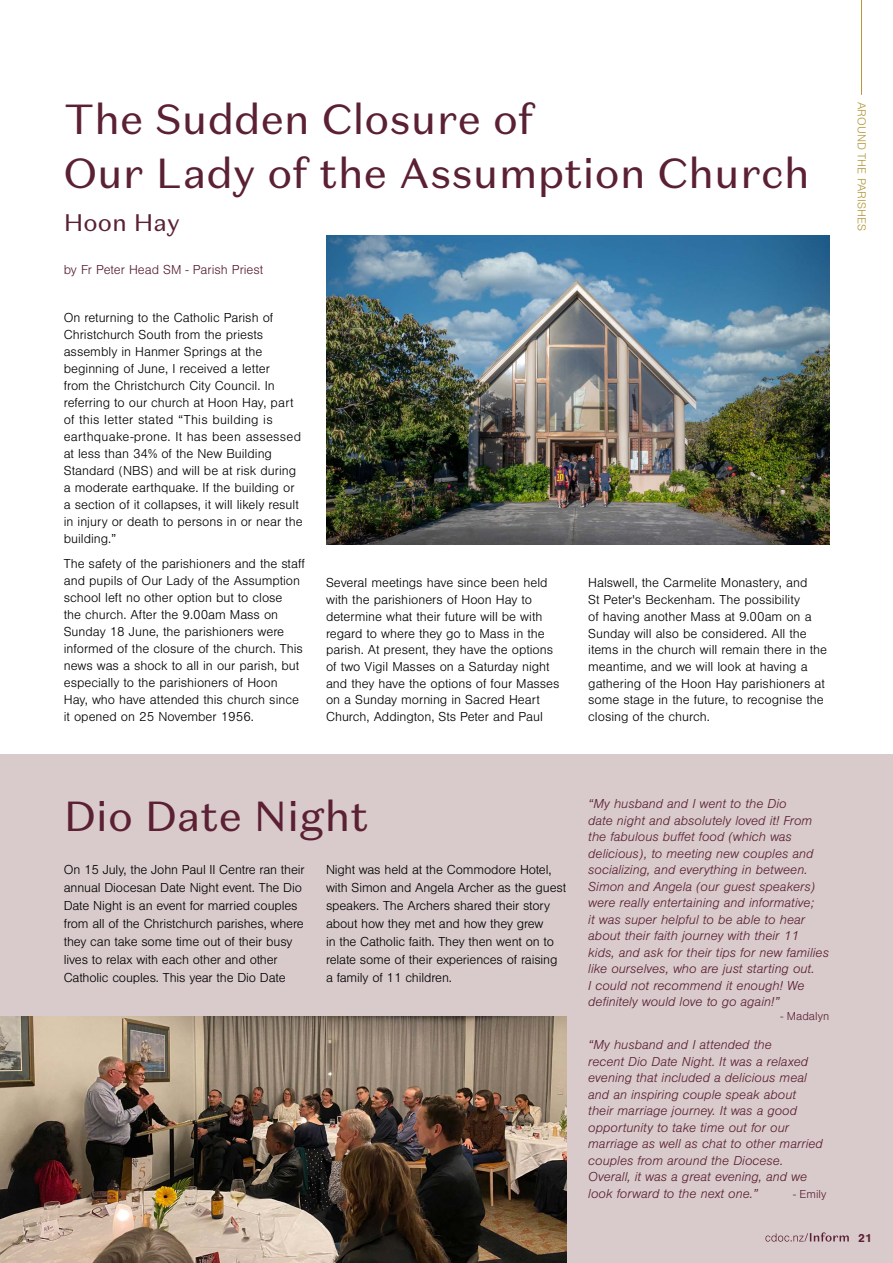
<style>
.page{position:relative;width:893px;height:1263px;background:#fff}
.page>*{position:absolute;margin:0;border:0;box-sizing:border-box;transform-origin:0 0}
.t1{font:42px/54px "Domaine Sans Text";color:#5b2034}
.t2{font:24px "Domaine Sans Text";color:#5b2034}
.t3{font:300 13.5px/17px "Nimbus San";color:#000}
.t4{font:italic 300 13.5px/16.5px "Nimbus San";color:#5b2034}
.t5{font:300 13.5px "Nimbus San";color:#5b2034}
.t6{font:300 12px "Nimbus San";color:#b2973b}
.t7{font:300 12px "Nimbus San";color:#5b2034}
.t8{font:700 12px "Nimbus San";color:#5b2034}
</style>
<div class="page">
<div style="left:0;top:755px;width:893px;height:508px;background:#d9cbcc"></div>
<img style="left:326px;top:236px;width:503px;height:308px">
<img style="left:0;top:1016px;width:567px;height:247px">
<hr style="left:861px;top:0;width:1px;height:95px;background:#b2973b">
<svg style="left:765px;top:1232px;width:84px;height:9px"></svg>
<h1 class="t1" style="left:64px;top:92px;width:748px">The Sudden Closure of<br>Our Lady of the Assumption Church</h1>
<h2 class="t2" style="left:64px;top:207px;width:118px">Hoon Hay</h2>
<p class="t5" style="left:64px;top:263px;width:201px">by Fr Peter Head SM - Parish Priest</p>
<p class="t3" style="left:64px;top:309px;width:240px">On returning to the Catholic Parish of Christchurch South from the priests assembly in Hanmer Springs at the beginning of June, I received a letter<br>from the Christchurch City Council. In referring to our church at Hoon Hay, part of this letter stated “This building is earthquake-prone. It has been assessed at less than 34% of the New Building Standard (NBS) and will be at risk during a moderate earthquake. If the building or a section of it collapses, it will likely result in injury or death to persons in or near the building.”</p>
<p class="t3" style="left:64px;top:556px;width:242px">The safety of the parishioners and the staff and pupils of Our Lady of the Assumption school left no other option but to close<br>the church. After the 9.00am Mass on Sunday 18 June, the parishioners were informed of the closure of the church. This news was a shock to all in our parish, but especially to the parishioners of Hoon Hay, who have attended this church since it opened on 25 November 1956.</p>
<p class="t3" style="left:326px;top:575px;width:235px">Several meetings have since been held with the parishioners of Hoon Hay to determine what their future will be with regard to where they go to Mass in the parish. At present, they have the options of two Vigil Masses on a Saturday night and they have the options of four Masses on a Sunday morning in Sacred Heart Church, Addington, Sts Peter and Paul</p>
<p class="t3" style="left:588px;top:575px;width:240px">Halswell, the Carmelite Monastery, and<br>St Peter's Beckenham. The possibility<br>of having another Mass at 9.00am on a Sunday will also be considered. All the items in the church will remain there in the meantime, and we will look at having a gathering of the Hoon Hay parishioners at some stage in the future, to recognise the closing of the church.</p>
<p class="t6" style="left:868px;top:102px;width:130px;rotate:90deg">AROUND THE PARISHES</p>
<h1 class="t1" style="left:64px;top:789px;width:306px">Dio Date Night</h1>
<p class="t3" style="left:64px;top:861px;width:242px;line-height:18px">On 15 July, the John Paul II Centre ran their annual Diocesan Date Night event. The Dio Date Night is an event for married couples from all of the Christchurch parishes, where they can take some time out of their busy lives to relax with each other and other Catholic couples. This year the Dio Date</p>
<p class="t3" style="left:326px;top:861px;width:242px;line-height:18px">Night was held at the Commodore Hotel, with Simon and Angela Archer as the guest speakers. The Archers shared their story about how they met and how they grew<br>in the Catholic faith. They then went on to relate some of their experiences of raising a family of 11 children.</p>
<p class="t4" style="left:588px;top:796px;width:242px">“My husband and I went to the Dio<br>date night and absolutely loved it! From the fabulous buffet food (which was delicious), to meeting new couples and socializing, and everything in between.<br>Simon and Angela (our guest speakers) were really entertaining and informative;<br>it was super helpful to be able to hear about their faith journey with their 11<br>kids, and ask for their tips for new families like ourselves, who are just starting out.<br>I could not recommend it enough! We definitely would love to go again!”</p>
<p class="t7" style="left:780px;top:1010px;width:50px">- Madalyn</p>
<p class="t4" style="left:588px;top:1037px;width:236px">“My husband and I attended the<br>recent Dio Date Night. It was a relaxed evening that included a delicious meal and an inspiring couple speak about their marriage journey. It was a good opportunity to take time out for our marriage as well as chat to other married couples from around the Diocese.<br>Overall, it was a great evening, and we look forward to the next one.”</p>
<p class="t7" style="left:793px;top:1187px;width:35px">- Emily</p>
<p class="t8" style="left:858px;top:1231px;width:15px">21</p>
</div>
